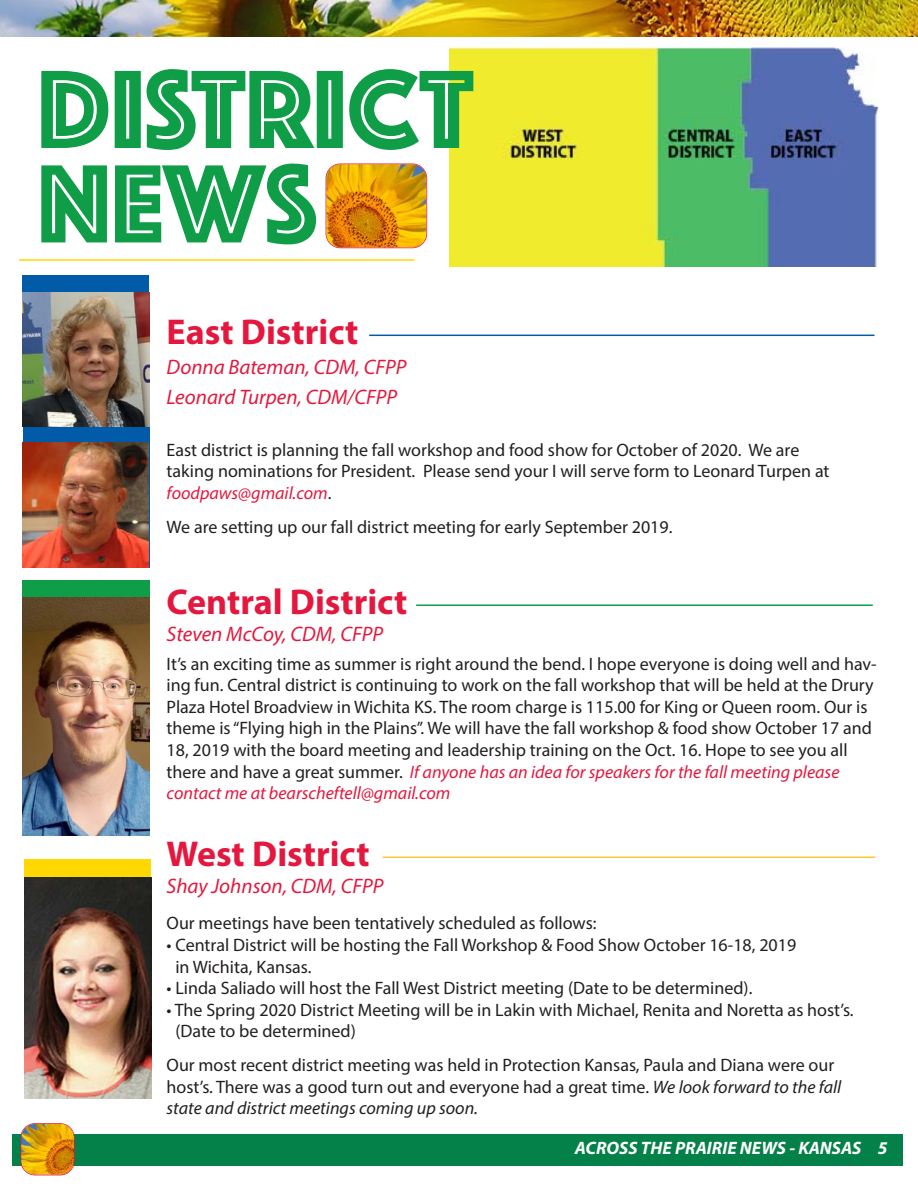
<style>
.page{position:relative;width:918px;height:1188px;background:#fff}
.page>*{position:absolute;margin:0;border:0;box-sizing:border-box;transform-origin:0 0}
.t1{font:115.5px/94.5px "Phosphate Inline";color:#0f9e47}
.t2{font:700 36px "Myriad Pro";color:#e4183e}
.t3{font:italic 21px/30px "Myriad Pro";color:#e4183e}
.t4{font:18px/21.6px "Myriad Pro";color:#231f20}
.t5{font:italic 700 18px "Myriad Pro";color:#fff}
.s1{font-style:italic;color:#e4183e}
.s2{font-style:italic}
</style>
<div class="page">
<div style="left:23px;top:412px;width:126px;height:156px;background:#015ba9"></div>
<img style="left:450px;top:48px;width:428px;height:219px">
<div style="left:24px;top:859px;width:127px;height:239px;background:#ffd801"></div>
<img style="left:24px;top:877px;width:127px;height:221px">
<div style="left:22px;top:580px;width:127px;height:255px;background:#0f9e47"></div>
<img style="left:22px;top:598px;width:127px;height:237px">
<div style="left:23px;top:275px;width:126px;height:152px;background:#015ba9"></div>
<img style="left:23px;top:293px;width:126px;height:134px">
<hr style="left:19px;top:259px;width:396px;height:2px;background:#ffd801">
<div style="left:12px;top:1134px;width:891px;height:31px;background:#038148"></div>
<img style="left:21px;top:1124px;width:53px;height:51px;border-radius:14px">
<div style="left:20px;top:1123px;width:55px;height:52px;border:2px solid #e4183e;border-radius:15px"></div>
<hr style="left:369px;top:335px;width:506px;height:1px;background:#015ba9">
<hr style="left:416px;top:604px;width:457px;height:2px;background:#0f9e47">
<hr style="left:383px;top:857px;width:492px;height:1px;background:#ffc638">
<img style="left:326px;top:164px;width:100px;height:84px;border-radius:14px">
<div style="left:326px;top:164px;width:101px;height:84px;border:2px solid #e4183e;border-radius:15px"></div>
<img style="left:0;top:0;width:918px;height:37px">
<img style="left:23px;top:442px;width:125px;height:126px">
<h1 class="t1" style="left:37px;top:56px;width:438px">DISTRICT<br>NEWS</h1>
<h2 class="t2" style="left:167px;top:319px;width:193px">East District</h2>
<p class="t3" style="left:167px;top:354px;width:241px">Donna Bateman, CDM, CFPP<br>Leonard Turpen, CDM/CFPP</p>
<p class="t4" style="left:167px;top:440px;width:665px">East district is planning the fall workshop and food show for October of 2020. We are taking nominations for President. Please send your I will serve form to Leonard Turpen at <span class="s1">foodpaws@gmail.com</span>.</p>
<p class="t4" style="left:167px;top:517px;width:507px">We are setting up our fall district meeting for early September 2019.</p>
<h2 class="t2" style="left:167px;top:588px;width:242px">Central District</h2>
<p class="t3" style="left:167px;top:621px;width:218px">Steven McCoy, CDM, CFPP</p>
<p class="t4" style="left:167px;top:654px;width:712px">It’s an exciting time as summer is right around the bend. I hope everyone is doing well and hav&shy;ing fun. Central district is continuing to work on the fall workshop that will be held at the Drury Plaza Hotel Broadview in Wichita KS. The room charge is 115.00 for King or Queen room. Our is theme is “Flying high in the Plains”. We will have the fall workshop &amp; food show October 17 and 18, 2019 with the board meeting and leadership training on the Oct. 16. Hope to see you all there and have a great summer. <span class="s1">If anyone has an idea for speakers for the fall meeting please contact me at bearscheftell@gmail.com</span></p>
<h2 class="t2" style="left:167px;top:840px;width:205px">West District</h2>
<p class="t3" style="left:167px;top:872px;width:218px">Shay Johnson, CDM, CFPP</p>
<p class="t4" style="left:167px;top:914px;width:432px">Our meetings have been tentatively scheduled as follows:</p>
<p class="t4" style="left:175px;top:936px;width:622px;text-indent:-9px">• Central District will be hosting the Fall Workshop &amp; Food Show October 16-18, 2019 in Wichita, Kansas.</p>
<p class="t4" style="left:167px;top:979px;width:587px">• Linda Saliado will host the Fall West District meeting (Date to be determined).</p>
<p class="t4" style="left:175px;top:1000px;width:680px;text-indent:-9px">• The Spring 2020 District Meeting will be in Lakin with Michael, Renita and Noretta as host’s. (Date to be determined)</p>
<p class="t4" style="left:167px;top:1056px;width:676px">Our most recent district meeting was held in Protection Kansas, Paula and Diana were our host’s. There was a good turn out and everyone had a great time. <span class="s2">We look forward to the fall state and district meetings coming up soon.</span></p>
<p class="t5" style="left:575px;top:1142px;width:314px">ACROSS THE PRAIRIE NEWS - KANSAS 5</p>
</div>
